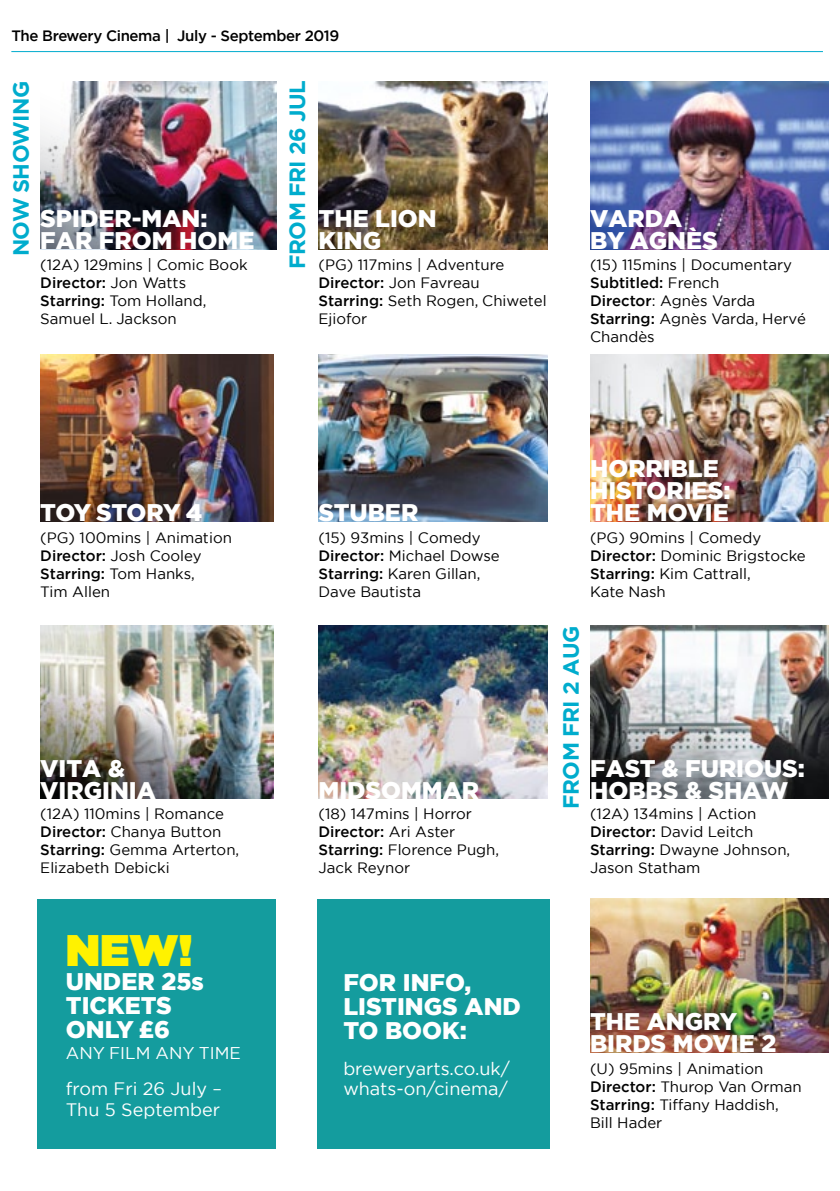
<style>
.page{position:relative;width:840px;height:1191px;background:#fff}
.page>*{position:absolute;margin:0;border:0;box-sizing:border-box;transform-origin:0 0}
.t1{font:900 44px "Gotham";color:#fff200}
.t2{font:900 24px/22px "Gotham";color:#fff}
.t3{font:900 24px "Gotham";letter-spacing:-.03em;color:#fff}
.t4{font:700 22px "Gotham";letter-spacing:-.025em;color:#00accd}
.t5{font:18px/21.6px "Gotham";color:#fff}
.t6{font:17px "Gotham";color:#fff}
.t7{font:15px/18px "Gotham";color:#000}
.t8{font:500 15px "Gotham";letter-spacing:-.025em;color:#000}
.s1{font-weight:500}
</style>
<div class="page">
<hr style="left:11px;top:51px;width:811px;height:1px;background:#00accd">
<img style="left:318px;top:81px;width:229px;height:168px">
<img style="left:40px;top:354px;width:233px;height:167px">
<img style="left:318px;top:354px;width:229px;height:167px">
<img style="left:318px;top:625px;width:229px;height:173px">
<img style="left:590px;top:81px;width:238px;height:168px">
<img style="left:590px;top:354px;width:238px;height:167px">
<img style="left:590px;top:899px;width:238px;height:153px">
<div style="left:37px;top:899px;width:239px;height:249px;background:#149c9e"></div>
<div style="left:317px;top:899px;width:233px;height:249px;background:#149c9e"></div>
<img style="left:40px;top:83px;width:236px;height:166px">
<img style="left:590px;top:626px;width:235px;height:172px">
<img style="left:40px;top:625px;width:233px;height:173px">
<p class="t8" style="left:11px;top:26px;width:329px">The Brewery Cinema | July - September 2019</p>
<h3 class="t4" style="left:7px;top:256px;width:177px;rotate:-90deg">NOW SHOWING</h3>
<h2 class="t2" style="left:40px;top:208px;width:215px">SPIDER-MAN:<br>FAR FROM HOME</h2>
<p class="t7" style="left:40px;top:255px;width:209px">(12A) 129mins | Comic Book<br><span class="s1">Director:</span> Jon Watts<br><span class="s1">Starring:</span> Tom Holland,<br>Samuel L. Jackson</p>
<h3 class="t4" style="left:283px;top:269px;width:190px;rotate:-90deg">FROM FRI 26 JUL</h3>
<h2 class="t2" style="left:318px;top:208px;width:120px">THE LION<br>KING</h2>
<p class="t7" style="left:318px;top:255px;width:229px">(PG) 117mins | Adventure<br><span class="s1">Director:</span> Jon Favreau<br><span class="s1">Starring:</span> Seth Rogen, Chiwetel<br>Ejiofor</p>
<h2 class="t2" style="left:589px;top:208px;width:129px">VARDA<br>BY AGNÈS</h2>
<p class="t7" style="left:589px;top:255px;width:217px">(15) 115mins | Documentary<br><span class="s1">Subtitled:</span> French<br><span class="s1">Director</span>: Agnès Varda<br><span class="s1">Starring:</span> Agnès Varda, Hervé<br>Chandès</p>
<h2 class="t2" style="left:589px;top:457px;width:142px">HORRIBLE<br>HISTORIES:</h2>
<h2 class="t3" style="left:40px;top:496px;width:163px">TOY STORY 4</h2>
<h2 class="t2" style="left:589px;top:501px;width:140px">THE MOVIE</h2>
<h2 class="t2" style="left:318px;top:501px;width:101px">STUBER</h2>
<p class="t7" style="left:40px;top:528px;width:193px">(PG) 100mins | Animation<br><span class="s1">Director:</span> Josh Cooley<br><span class="s1">Starring:</span> Tom Hanks,<br>Tim Allen</p>
<h2 class="t2" style="left:40px;top:757px;width:117px">VITA &amp;<br>VIRGINIA</h2>
<p class="t7" style="left:40px;top:804px;width:200px">(12A) 110mins | Romance<br><span class="s1">Director:</span> Chanya Button<br><span class="s1">Starring:</span> Gemma Arterton,<br>Elizabeth Debicki</p>
<h1 class="t1" style="left:66px;top:919px;width:128px">NEW!</h1>
<h2 class="t2" style="left:66px;top:969px;width:139px;line-height:24px">UNDER 25s<br>TICKETS<br>ONLY £6</h2>
<p class="t6" style="left:66px;top:1041px;width:176px">ANY FILM ANY TIME</p>
<p class="t5" style="left:66px;top:1077px;width:157px">from Fri 26 July –<br>Thu 5 September</p>
<p class="t7" style="left:318px;top:528px;width:183px">(15) 93mins | Comedy<br><span class="s1">Director:</span> Michael Dowse<br><span class="s1">Starring:</span> Karen Gillan,<br>Dave Bautista</p>
<p class="t7" style="left:589px;top:528px;width:217px">(PG) 90mins | Comedy<br><span class="s1">Director:</span> Dominic Brigstocke<br><span class="s1">Starring:</span> Kim Cattrall,<br>Kate Nash</p>
<h3 class="t4" style="left:556px;top:809px;width:185px;rotate:-90deg">FROM FRI 2 AUG</h3>
<h2 class="t2" style="left:589px;top:757px;width:216px">FAST &amp; FURIOUS:</h2>
<h2 class="t2" style="left:318px;top:779px;width:162px">MIDSOMMAR</h2>
<h2 class="t2" style="left:589px;top:779px;width:200px">HOBBS &amp; SHAW</h2>
<p class="t7" style="left:318px;top:804px;width:182px">(18) 147mins | Horror<br><span class="s1">Director:</span> Ari Aster<br><span class="s1">Starring:</span> Florence Pugh,<br>Jack Reynor</p>
<p class="t7" style="left:589px;top:804px;width:201px">(12A) 134mins | Action<br><span class="s1">Director:</span> David Leitch<br><span class="s1">Starring:</span> Dwayne Johnson,<br>Jason Statham</p>
<h2 class="t2" style="left:343px;top:970px;width:179px;line-height:24px">FOR INFO,<br>LISTINGS AND<br>TO BOOK:</h2>
<p class="t5" style="left:343px;top:1058px;width:168px;line-height:20px">breweryarts.co.uk/ whats-on/cinema/</p>
<h2 class="t2" style="left:589px;top:1010px;width:188px">THE ANGRY<br>BIRDS MOVIE 2</h2>
<p class="t7" style="left:589px;top:1059px;width:213px">(U) 95mins | Animation<br><span class="s1">Director:</span> Thurop Van Orman<br><span class="s1">Starring:</span> Tiffany Haddish,<br>Bill Hader</p>
</div>
